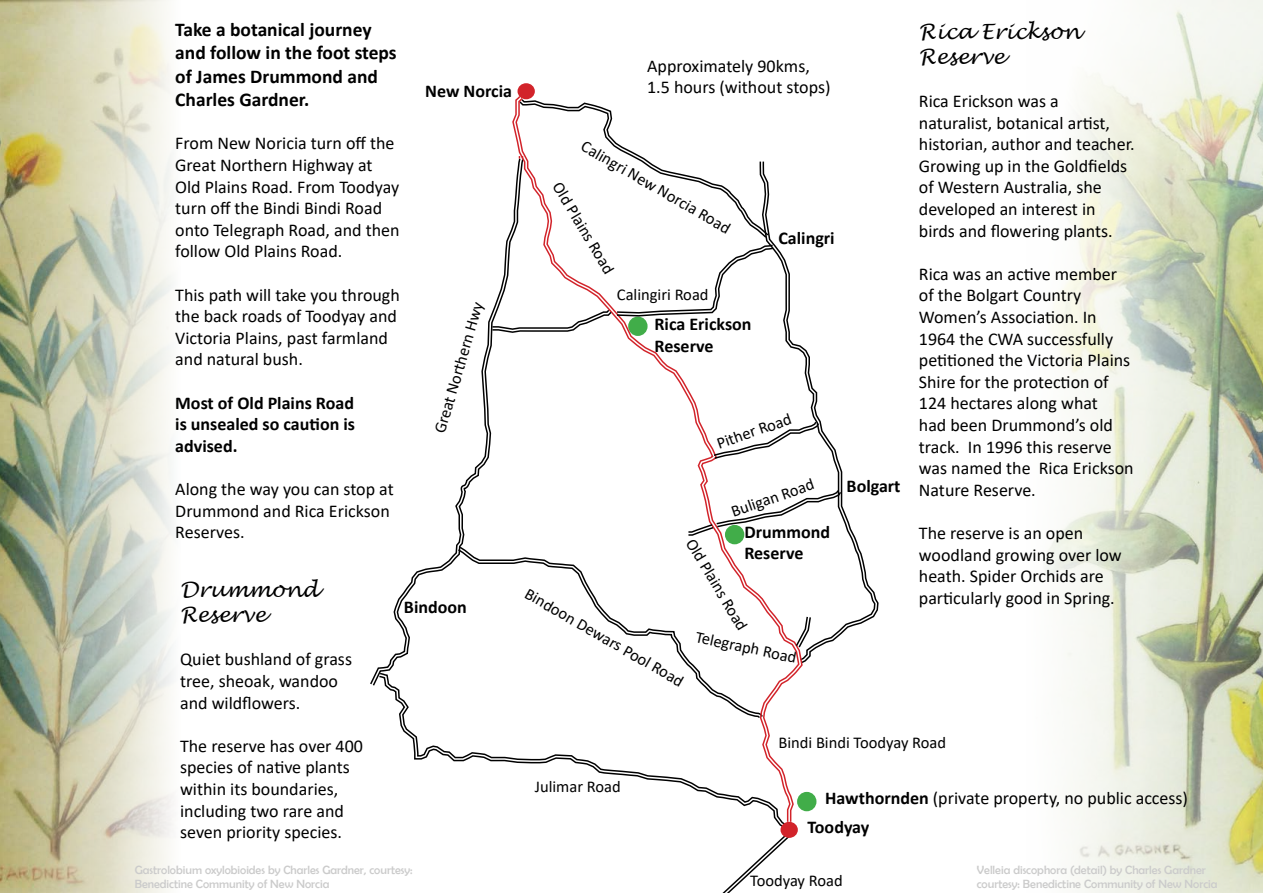
<style>
.page{position:relative;width:1263px;height:893px;background:#fff}
.page>*{position:absolute;margin:0;border:0;box-sizing:border-box;transform-origin:0 0}
.t1{font:italic 21px/25.2px "Lucida Handwriting";color:#000}
.t2{font:700 19.5px/23.4px "Calibri";color:#000}
.t3{font:18px/21.6px "Calibri";color:#000}
.t4{font:700 18px/21.6px "Calibri";color:#000}
.t5{font:16.5px "Calibri";color:#000}
.t6{font:12px/14.4px "Berlin Sans FB";color:#cbcbcb}
.s1{font-weight:700}
</style>
<div class="page">
<svg style="left:388px;top:689px;width:396px;height:137px"></svg>
<svg style="left:371px;top:315px;width:121px;height:374px"></svg>
<svg style="left:722px;top:834px;width:73px;height:59px"></svg>
<svg style="left:458px;top:545px;width:53px;height:173px"></svg>
<div style="left:518px;top:84px;width:16px;height:15px;background:#d2232a;border-radius:50%"></div>
<div style="left:517px;top:83px;width:18px;height:16px;border:2px solid #d2232a;border-radius:50%"></div>
<div style="left:781px;top:822px;width:16px;height:15px;background:#d2232a;border-radius:50%"></div>
<div style="left:780px;top:822px;width:18px;height:16px;border:2px solid #d2232a;border-radius:50%"></div>
<svg style="left:804px;top:348px;width:75px;height:315px"></svg>
<div style="left:799px;top:794px;width:15px;height:15px;background:#41ad49;border-radius:50%"></div>
<div style="left:797px;top:792px;width:19px;height:19px;border:4px solid #41ad49;border-radius:50%"></div>
<svg style="left:515px;top:96px;width:289px;height:727px"></svg>
<svg style="left:712px;top:420px;width:108px;height:40px"></svg>
<svg style="left:687px;top:489px;width:155px;height:48px"></svg>
<svg style="left:491px;top:98px;width:284px;height:245px"></svg>
<img style="left:1044px;top:1px;width:219px;height:892px">
<img style="left:0;top:0;width:174px;height:893px">
<svg style="left:794px;top:615px;width:18px;height:34px"></svg>
<p class="t2" style="left:175px;top:17px;width:223px">Take a botanical journey and follow in the foot steps of James Drummond and<br>Charles Gardner.</p>
<p class="t3" style="left:175px;top:132px;width:226px">From New Noricia turn off the<br>Great Northern Highway at<br>Old Plains Road. From Toodyay turn off the Bindi Bindi Road onto Telegraph Road, and then follow Old Plains Road.</p>
<p class="t3" style="left:175px;top:283px;width:226px">This path will take you through the back roads of Toodyay and<br>Victoria Plains, past farmland and natural bush.</p>
<p class="t4" style="left:175px;top:391px;width:181px;text-align:justify">Most of Old Plains Road is unsealed so caution is advised.</p>
<p class="t3" style="left:175px;top:478px;width:220px">Along the way you can stop at<br>Drummond and Rica Erickson<br>Reserves.</p>
<p class="t1" style="left:180px;top:578px;width:140px">Drummond</p>
<p class="t4" style="left:425px;top:80px;width:88px">New Norcia</p>
<p class="t5" style="left:428px;top:429px;width:138px;rotate:-73deg">Great Northern Hwy</p>
<p class="t1" style="left:180px;top:603px;width:87px">Reserve</p>
<p class="t3" style="left:180px;top:648px;width:173px">Quiet bushland of grass tree, sheoak, wandoo and wildflowers.</p>
<p class="t3" style="left:180px;top:735px;width:184px">The reserve has over 400 species of native plants within its boundaries, including two rare and seven priority species.</p>
<p class="t4" style="left:404px;top:596px;width:64px">Bindoon</p>
<p class="t3" style="left:647px;top:55px;width:185px">Approximately 90kms,<br>1.5 hours (without stops)</p>
<p class="t5" style="left:588px;top:135px;width:171px;rotate:30deg">Calingri New Norcia Road</p>
<p class="t5" style="left:567px;top:177px;width:105px;rotate:59deg">Old Plains Road</p>
<p class="t5" style="left:617px;top:283px;width:93px">Calingiri Road</p>
<p class="t4" style="left:654px;top:313px;width:99px">Rica Erickson<br>Reserve</p>
<p class="t4" style="left:778px;top:227px;width:58px">Calingri</p>
<p class="t5" style="left:713px;top:433px;width:80px;rotate:-19deg">Pither Road</p>
<p class="t5" style="left:728px;top:501px;width:88px;rotate:-19deg">Buligan Road</p>
<p class="t4" style="left:744px;top:521px;width:87px">Drummond<br>Reserve</p>
<p class="t5" style="left:700px;top:534px;width:105px;rotate:59deg">Old Plains Road</p>
<p class="t5" style="left:532px;top:582px;width:182px;rotate:30deg">Bindoon Dewars Pool Road</p>
<p class="t5" style="left:698px;top:625px;width:104px;rotate:12deg">Telegraph Road</p>
<p class="t4" style="left:847px;top:475px;width:55px">Bolgart</p>
<p class="t1" style="left:919px;top:19px;width:163px">Rica Erickson<br>Reserve</p>
<p class="t3" style="left:919px;top:90px;width:217px">Rica Erickson was a naturalist, botanical artist, historian, author and teacher.<br>Growing up in the Goldfields of Western Australia, she developed an interest in birds and flowering plants.</p>
<p class="t3" style="left:919px;top:263px;width:216px">Rica was an active member of the Bolgart Country<br>Women’s Association. In<br>1964 the CWA successfully petitioned the Victoria Plains<br>Shire for the protection of<br>124 hectares along what<br>had been Drummond’s old track. In 1996 this reserve was named the Rica Erickson<br>Nature Reserve.</p>
<p class="t3" style="left:919px;top:522px;width:204px">The reserve is an open woodland growing over low heath. Spider Orchids are</p>
<p class="t3" style="left:919px;top:587px;width:197px">particularly good in Spring.</p>
<p class="t5" style="left:535px;top:775px;width:87px">Julimar Road</p>
<p class="t5" style="left:778px;top:731px;width:169px">Bindi Bindi Toodyay Road</p>
<p class="t3" style="left:825px;top:787px;width:364px"><span class="s1">Hawthornden</span> (private property, no public access)</p>
<p class="t4" style="left:808px;top:816px;width:63px">Toodyay</p>
<p class="t6" style="left:135px;top:862px;width:279px">Gastrolobium oxylobioides by Charles Gardner, courtesy:<br>Benedictine Community of New Norcia</p>
<p class="t6" style="left:977px;top:862px;width:242px">Velleia discophora (detail) by Charles Gardner courtesy: Benedictine Community of New Norcia</p>
<p class="t5" style="left:750px;top:869px;width:94px">Toodyay Road</p>
</div>
